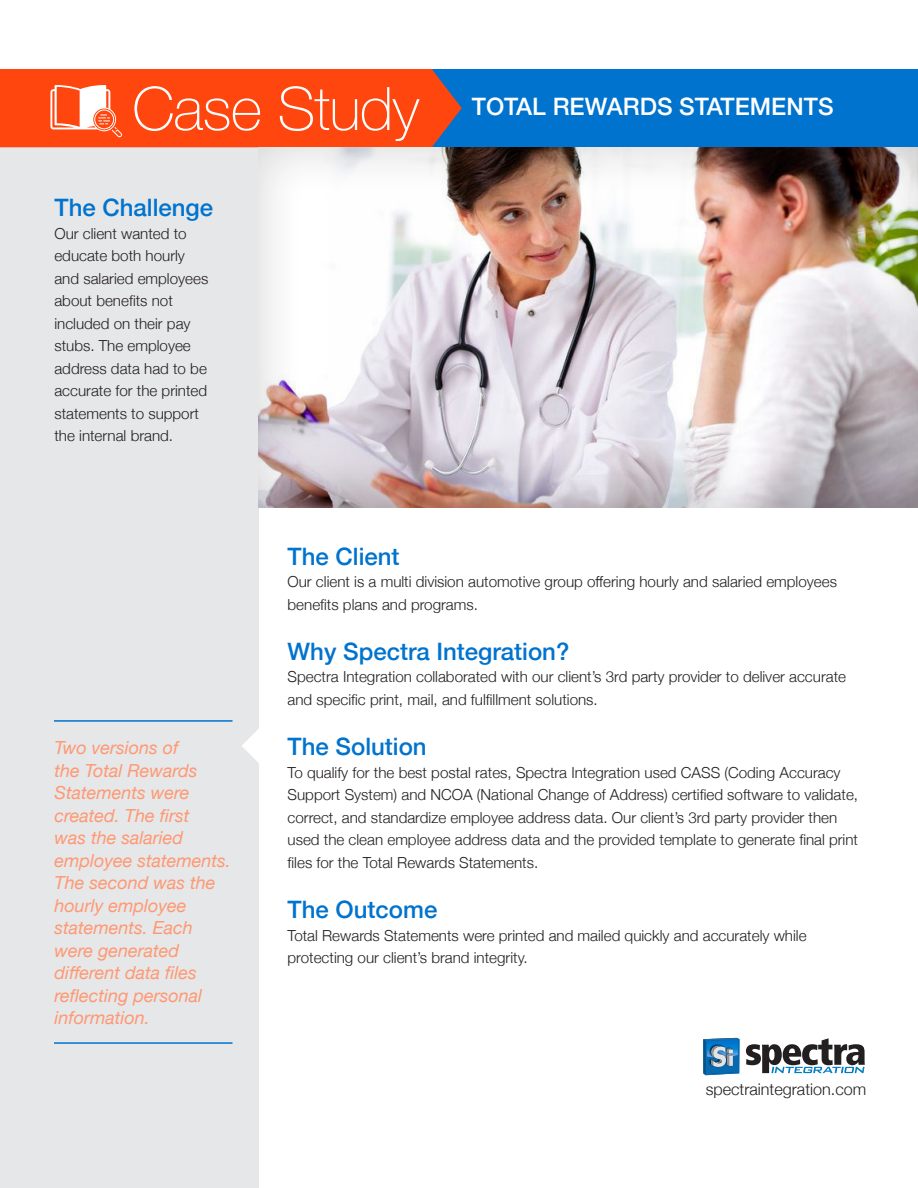
<style>
.page{position:relative;width:918px;height:1188px;background:#fff}
.page>*{position:absolute;margin:0;border:0;box-sizing:border-box;transform-origin:0 0}
.t1{font:100 60px "Helvetica Neue";letter-spacing:-.01em;color:#fff}
.t2{font:500 24px "Helvetica Neue";color:#0073ce}
.t3{font:500 24px "Helvetica Neue";color:#fff}
.basic{font:italic 18px/22.5px "Helvetica Neue";color:#ff9872}
.t4{font:300 16.2px "Helvetica Neue";color:#231f20}
.basic-2{font:300 15.15px/22.5px "Helvetica Neue";color:#231f20}
</style>
<div class="page">
<div style="left:0;top:142px;width:258px;height:1046px;background:#e6e7e9"></div>
<div style="left:333px;top:69px;width:585px;height:78px;background:#0073ce"></div>
<svg style="left:0;top:69px;width:462px;height:78px"></svg>
<hr style="left:54px;top:720px;width:178px;height:2px;background:#0073ce">
<hr style="left:54px;top:1042px;width:178px;height:2px;background:#0073ce">
<svg style="left:242px;top:718px;width:17px;height:56px"></svg>
<div style="left:257px;top:147px;width:661px;height:361px;background:#231f20;opacity:.2"></div>
<svg style="left:703px;top:1038px;width:37px;height:37px"></svg>
<svg style="left:746px;top:1038px;width:119px;height:36px"></svg>
<h1 class="t1" style="left:132px;top:63px;width:289px">Case Study</h1>
<p class="t2" style="left:54px;top:188px;width:160px">The Challenge</p>
<p class="basic-2" style="left:54px;top:221px;width:155px">Our client wanted to educate both hourly and salaried employees about benefits not included on their pay stubs. The employee address data had to be accurate for the printed statements to support the internal brand.</p>
<p class="t3" style="left:472px;top:88px;width:363px">TOTAL REWARDS STATEMENTS</p>
<p class="basic" style="left:54px;top:737px;width:178px">Two versions of<br>the Total Rewards<br>Statements were created. The first<br>was the salaried employee statements.<br>The second was the hourly employee statements. Each were generated different data files reflecting personal information.</p>
<p class="t2" style="left:288px;top:537px;width:114px">The Client</p>
<p class="basic-2" style="left:288px;top:569px;width:551px">Our client is a multi division automotive group offering hourly and salaried employees benefits plans and programs.</p>
<p class="t2" style="left:288px;top:632px;width:283px">Why Spectra Integration?</p>
<p class="basic-2" style="left:288px;top:665px;width:560px">Spectra Integration collaborated with our client’s 3rd party provider to deliver accurate and specific print, mail, and fulfillment solutions.</p>
<p class="t2" style="left:288px;top:727px;width:141px">The Solution</p>
<p class="basic-2" style="left:288px;top:760px;width:572px">To qualify for the best postal rates, Spectra Integration used CASS (Coding Accuracy Support System) and NCOA (National Change of Address) certified software to validate, correct, and standardize employee address data. Our client’s 3rd party provider then used the clean employee address data and the provided template to generate final print files for the Total Rewards Statements.</p>
<p class="t2" style="left:288px;top:890px;width:151px">The Outcome</p>
<p class="basic-2" style="left:288px;top:923px;width:521px">Total Rewards Statements were printed and mailed quickly and accurately while protecting our client’s brand integrity.</p>
<p class="t4" style="left:706px;top:1076px;width:162px">spectraintegration.com</p>
</div>
